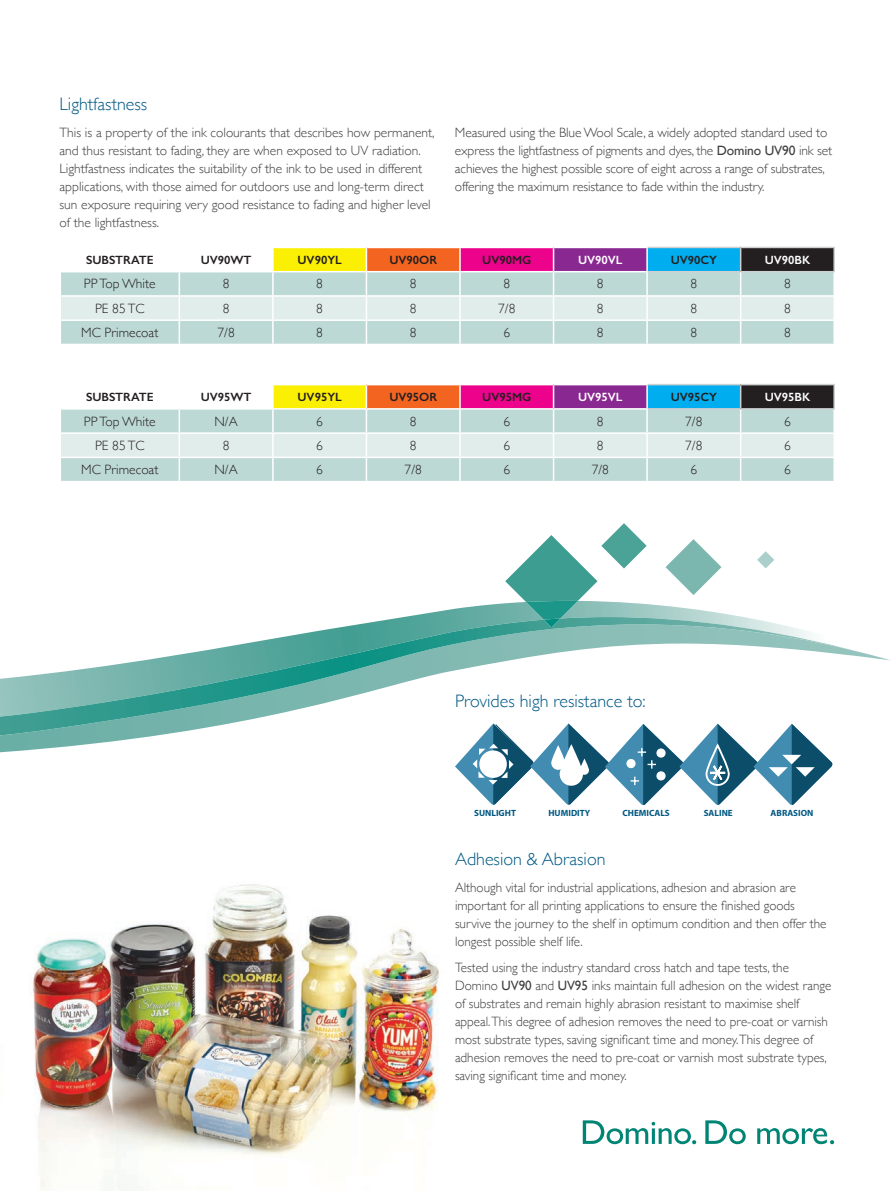
<style>
.page{position:relative;width:893px;height:1191px;background:#fff}
.page>*{position:absolute;margin:0;border:0;box-sizing:border-box;transform-origin:0 0}
.t1{font:300 18px "Gill Sans";color:#005883}
.t2{font:300 13.5px/18px "Gill Sans";color:#3e3e3f}
.t3{font:300 13.5px "Gill Sans";color:#231f20}
.t4{font:600 12px "Gill Sans";color:#231f20}
.t5{font:600 12px "Gill Sans";color:#fff}
.t6{font:700 9px "Myriad Pro";color:#005883}
.s1{font-weight:400}
</style>
<div class="page">
<img style="left:33px;top:884px;width:406px;height:307px">
<svg style="left:665px;top:539px;width:56px;height:56px"></svg>
<svg style="left:757px;top:551px;width:17px;height:17px"></svg>
<img style="left:404px;top:602px;width:338px;height:15px">
<img style="left:526px;top:602px;width:52px;height:15px">
<svg style="left:0;top:735px;width:159px;height:17px"></svg>
<img style="left:0;top:617px;width:891px;height:118px">
<img style="left:544px;top:618px;width:16px;height:9px">
<svg style="left:505px;top:523px;width:142px;height:79px"></svg>
<svg style="left:583px;top:1120px;width:251px;height:24px"></svg>
<hr style="left:741px;top:247px;width:94px;height:1px;background:#cfd0d2">
<hr style="left:833px;top:248px;width:2px;height:23px;background:#cfd0d2">
<hr style="left:741px;top:271px;width:94px;height:1px;background:#cfd0d2">
<svg style="left:60px;top:247px;width:774px;height:97px"></svg>
<hr style="left:833px;top:321px;width:2px;height:23px;background:#fff">
<hr style="left:741px;top:384px;width:94px;height:1px;background:#cfd0d2">
<hr style="left:833px;top:385px;width:2px;height:23px;background:#cfd0d2">
<hr style="left:741px;top:408px;width:94px;height:1px;background:#cfd0d2">
<svg style="left:60px;top:384px;width:774px;height:97px;background:#c8cfcd"></svg>
<hr style="left:833px;top:458px;width:2px;height:23px;background:#fff">
<svg style="left:455px;top:723px;width:379px;height:82px"></svg>
<h1 class="t1" style="left:60px;top:90px;width:89px">Lightfastness</h1>
<p class="t2" style="left:60px;top:123px;width:377px">This is a property of the ink colourants that describes how permanent, and thus resistant to fading, they are when exposed to UV radiation.<br>Lightfastness indicates the suitability of the ink to be used in different applications, with those aimed for outdoors use and long-term direct sun exposure requiring very good resistance to fading and higher level of the lightfastness.</p>
<p class="t2" style="left:455px;top:123px;width:379px">Measured using the Blue Wool Scale, a widely adopted standard used to express the lightfastness of pigments and dyes, the <span class="s1">Domino UV90</span> ink set achieves the highest possible score of eight across a range of substrates, offering the maximum resistance to fade within the industry.</p>
<p class="t4" style="left:86px;top:253px;width:69px">SUBSTRATE</p>
<p class="t4" style="left:201px;top:253px;width:52px">UV90WT</p>
<p class="t4" style="left:297px;top:253px;width:46px">UV90YL</p>
<p class="t4" style="left:389px;top:253px;width:49px">UV90OR</p>
<p class="t4" style="left:482px;top:253px;width:51px">UV90MG</p>
<p class="t5" style="left:578px;top:253px;width:46px">UV90VL</p>
<p class="t4" style="left:671px;top:253px;width:48px">UV90CY</p>
<p class="t5" style="left:765px;top:253px;width:47px">UV90BK</p>
<p class="t3" style="left:84px;top:273px;width:73px">PP Top White</p>
<p class="t3" style="left:223px;top:273px;width:8px">8</p>
<p class="t3" style="left:316px;top:273px;width:8px">8</p>
<p class="t3" style="left:410px;top:273px;width:8px">8</p>
<p class="t3" style="left:503px;top:273px;width:8px">8</p>
<p class="t3" style="left:597px;top:273px;width:8px">8</p>
<p class="t3" style="left:690px;top:273px;width:8px">8</p>
<p class="t3" style="left:784px;top:273px;width:8px">8</p>
<p class="t3" style="left:95px;top:298px;width:51px">PE 85 TC</p>
<p class="t3" style="left:223px;top:298px;width:8px">8</p>
<p class="t3" style="left:316px;top:298px;width:8px">8</p>
<p class="t3" style="left:410px;top:298px;width:8px">8</p>
<p class="t3" style="left:498px;top:298px;width:19px">7/8</p>
<p class="t3" style="left:597px;top:298px;width:8px">8</p>
<p class="t3" style="left:690px;top:298px;width:8px">8</p>
<p class="t3" style="left:784px;top:298px;width:8px">8</p>
<p class="t3" style="left:81px;top:322px;width:79px">MC Primecoat</p>
<p class="t3" style="left:217px;top:322px;width:19px">7/8</p>
<p class="t3" style="left:316px;top:322px;width:8px">8</p>
<p class="t3" style="left:410px;top:322px;width:8px">8</p>
<p class="t3" style="left:503px;top:322px;width:8px">6</p>
<p class="t3" style="left:597px;top:322px;width:8px">8</p>
<p class="t3" style="left:690px;top:322px;width:8px">8</p>
<p class="t3" style="left:784px;top:322px;width:8px">8</p>
<p class="t4" style="left:86px;top:390px;width:69px">SUBSTRATE</p>
<p class="t4" style="left:201px;top:390px;width:52px">UV95WT</p>
<p class="t4" style="left:297px;top:390px;width:46px">UV95YL</p>
<p class="t4" style="left:389px;top:390px;width:49px">UV95OR</p>
<p class="t4" style="left:482px;top:390px;width:51px">UV95MG</p>
<p class="t5" style="left:578px;top:390px;width:46px">UV95VL</p>
<p class="t4" style="left:671px;top:390px;width:48px">UV95CY</p>
<p class="t5" style="left:765px;top:390px;width:47px">UV95BK</p>
<p class="t3" style="left:84px;top:410px;width:73px">PP Top White</p>
<p class="t3" style="left:214px;top:410px;width:25px">N/A</p>
<p class="t3" style="left:316px;top:410px;width:8px">6</p>
<p class="t3" style="left:410px;top:410px;width:8px">8</p>
<p class="t3" style="left:503px;top:410px;width:8px">6</p>
<p class="t3" style="left:597px;top:410px;width:8px">8</p>
<p class="t3" style="left:685px;top:410px;width:19px">7/8</p>
<p class="t3" style="left:784px;top:410px;width:8px">6</p>
<p class="t3" style="left:95px;top:435px;width:51px">PE 85 TC</p>
<p class="t3" style="left:223px;top:435px;width:8px">8</p>
<p class="t3" style="left:316px;top:435px;width:8px">6</p>
<p class="t3" style="left:410px;top:435px;width:8px">8</p>
<p class="t3" style="left:503px;top:435px;width:8px">6</p>
<p class="t3" style="left:597px;top:435px;width:8px">8</p>
<p class="t3" style="left:685px;top:435px;width:19px">7/8</p>
<p class="t3" style="left:784px;top:435px;width:8px">6</p>
<p class="t3" style="left:81px;top:459px;width:79px">MC Primecoat</p>
<p class="t3" style="left:215px;top:459px;width:25px">N/A</p>
<p class="t3" style="left:316px;top:459px;width:8px">6</p>
<p class="t3" style="left:405px;top:459px;width:19px">7/8</p>
<p class="t3" style="left:503px;top:459px;width:8px">6</p>
<p class="t3" style="left:592px;top:459px;width:19px">7/8</p>
<p class="t3" style="left:690px;top:459px;width:8px">6</p>
<p class="t3" style="left:784px;top:459px;width:8px">6</p>
<h1 class="t1" style="left:455px;top:686px;width:192px">Provides high resistance to:</h1>
<p class="t6" style="left:474px;top:807px;width:43px">SUNLIGHT</p>
<p class="t6" style="left:548px;top:807px;width:43px">HUMIDITY</p>
<p class="t6" style="left:622px;top:807px;width:49px">CHEMICALS</p>
<p class="t6" style="left:704px;top:807px;width:31px">SALINE</p>
<p class="t6" style="left:771px;top:807px;width:44px">ABRASION</p>
<h1 class="t1" style="left:455px;top:845px;width:152px">Adhesion &amp; Abrasion</h1>
<p class="t2" style="left:455px;top:877px;width:373px">Although vital for industrial applications, adhesion and abrasion are important for all printing applications to ensure the finished goods survive the journey to the shelf in optimum condition and then offer the longest possible shelf life.</p>
<p class="t2" style="left:455px;top:958px;width:378px">Tested using the industry standard cross hatch and tape tests, the Domino <span class="s1">UV90</span> and <span class="s1">UV95</span> inks maintain full adhesion on the widest range of substrates and remain highly abrasion resistant to maximise shelf appeal.This degree of adhesion removes the need to pre-coat or varnish most substrate types, saving significant time and money.This degree of adhesion removes the need to pre-coat or varnish most substrate types, saving significant time and money.</p>
</div>
